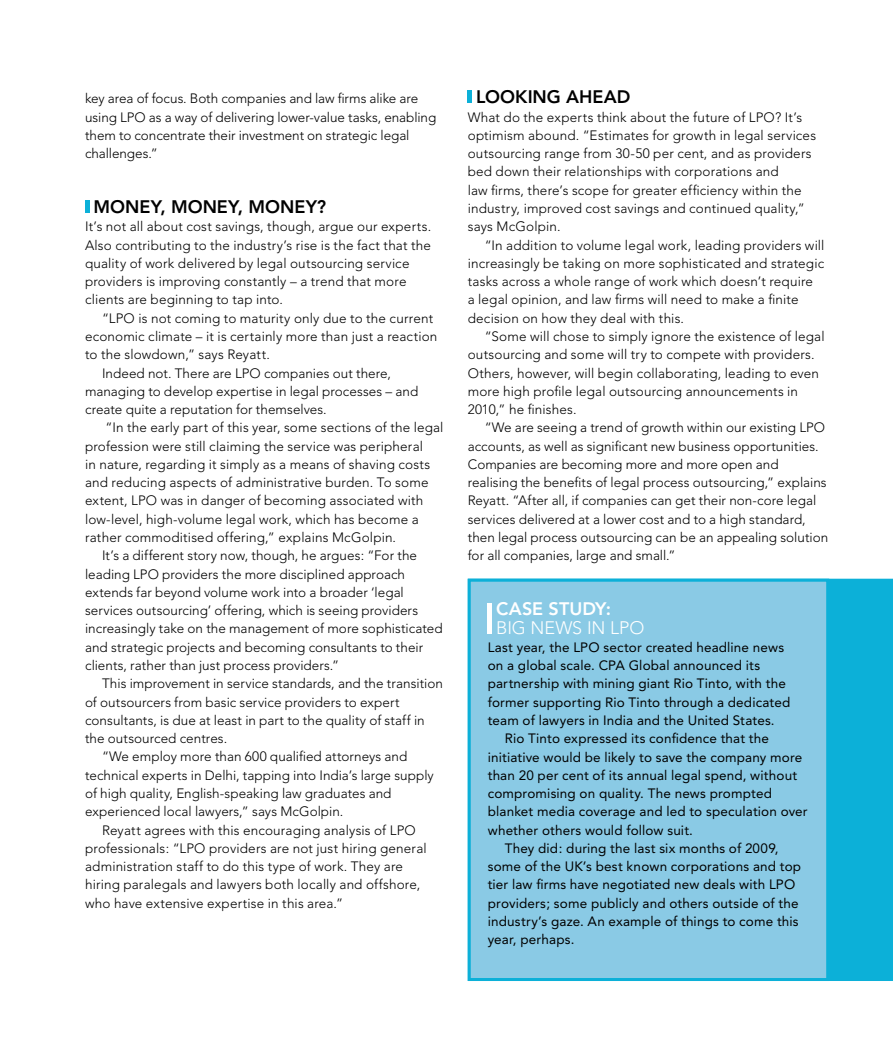
<style>
.page{position:relative;width:893px;height:1063px;background:#fff}
.page>*{position:absolute;margin:0;border:0;box-sizing:border-box;transform-origin:0 0}
.t1{font:800 18px "Avenir";color:#000}
.t2{font:300 18px "Avenir";letter-spacing:-.005em;color:#fff}
.t3{font:800 18px "Avenir";color:#fff}
.t4{font:300 13.5px/18.3px "Avenir";letter-spacing:.005em;color:#000}
.t5{font:13.5px "Avenir";letter-spacing:.01em;color:#000}
</style>
<div class="page">
<hr style="left:85px;top:200px;width:4px;height:13px;background:#0cb0d8">
<hr style="left:468px;top:91px;width:4px;height:12px;background:#0cb0d8">
<div style="left:829px;top:579px;width:64px;height:402px;background:#0cb0d8"></div>
<div style="left:469px;top:580px;width:359px;height:400px;background:#8acae5"></div>
<hr style="left:488px;top:603px;width:4px;height:31px;background:#fff">
<div style="left:468px;top:579px;width:361px;height:402px;border:3px solid #0cb0d8"></div>
<p class="t4" style="left:85px;top:90px;width:353px">key area of focus. both companies and law firms alike are using Lpo as a way of delivering lower-value tasks, enabling them to concentrate their investment on strategic legal challenges.”</p>
<h1 class="t1" style="left:94px;top:196px;width:234px">MONEY, MONEY, MONEY?</h1>
<p class="t4" style="left:85px;top:218px;width:348px">it’s not all about cost savings, though, argue our experts. also contributing to the industry’s rise is the fact that the quality of work delivered by legal outsourcing service providers is improving constantly – a trend that more clients are beginning to tap into.</p>
<p class="t4" style="left:102px;top:309px;width:333px">“Lpo is not coming to maturity only due to the current</p>
<p class="t4" style="left:85px;top:327px;width:354px">economic climate – it is certainly more than just a reaction</p>
<p class="t4" style="left:85px;top:346px;width:186px">to the slowdown,” says reyatt.</p>
<p class="t4" style="left:102px;top:364px;width:290px">indeed not. there are Lpo companies out there,</p>
<p class="t4" style="left:85px;top:382px;width:335px">managing to develop expertise in legal processes – and</p>
<p class="t4" style="left:85px;top:400px;width:243px">create quite a reputation for themselves.</p>
<p class="t4" style="left:106px;top:419px;width:339px">“in the early part of this year, some sections of the legal</p>
<p class="t4" style="left:85px;top:437px;width:339px">profession were still claiming the service was peripheral</p>
<p class="t4" style="left:85px;top:455px;width:347px">in nature, regarding it simply as a means of shaving costs</p>
<p class="t4" style="left:85px;top:473px;width:345px">and reducing aspects of administrative burden. to some</p>
<p class="t4" style="left:85px;top:492px;width:340px">extent, Lpo was in danger of becoming associated with</p>
<p class="t4" style="left:85px;top:510px;width:335px">low-level, high-volume legal work, which has become a</p>
<p class="t4" style="left:85px;top:528px;width:312px">rather commoditised offering,” explains Mcgolpin.</p>
<p class="t4" style="left:102px;top:547px;width:316px">it’s a different story now, though, he argues: “for the</p>
<p class="t4" style="left:85px;top:565px;width:322px">leading Lpo providers the more disciplined approach</p>
<p class="t4" style="left:85px;top:583px;width:320px">extends far beyond volume work into a broader ‘legal</p>
<p class="t4" style="left:85px;top:601px;width:335px">services outsourcing’ offering, which is seeing providers</p>
<p class="t4" style="left:85px;top:620px;width:359px">increasingly take on the management of more sophisticated</p>
<p class="t4" style="left:85px;top:638px;width:340px">and strategic projects and becoming consultants to their</p>
<p class="t4" style="left:85px;top:656px;width:256px">clients, rather than just process providers.”</p>
<p class="t4" style="left:102px;top:675px;width:342px">this improvement in service standards, and the transition</p>
<p class="t4" style="left:85px;top:693px;width:316px">of outsourcers from basic service providers to expert</p>
<p class="t4" style="left:85px;top:711px;width:341px">consultants, is due at least in part to the quality of staff in</p>
<p class="t4" style="left:85px;top:729px;width:144px">the outsourced centres.</p>
<p class="t4" style="left:102px;top:748px;width:307px">“We employ more than 600 qualified attorneys and</p>
<p class="t4" style="left:85px;top:766px;width:350px">technical experts in delhi, tapping into india’s large supply</p>
<p class="t4" style="left:85px;top:784px;width:308px">of high quality, english-speaking law graduates and</p>
<p class="t4" style="left:85px;top:802px;width:260px">experienced local lawyers,” says Mcgolpin.</p>
<p class="t4" style="left:102px;top:821px;width:315px">reyatt agrees with this encouraging analysis of Lpo</p>
<p class="t4" style="left:85px;top:839px;width:343px">professionals: “Lpo providers are not just hiring general</p>
<p class="t4" style="left:85px;top:857px;width:320px">administration staff to do this type of work. they are</p>
<p class="t4" style="left:85px;top:876px;width:337px">hiring paralegals and lawyers both locally and offshore,</p>
<p class="t4" style="left:85px;top:894px;width:259px">who have extensive expertise in this area.”</p>
<h1 class="t1" style="left:476px;top:86px;width:156px">LOOKING AHEAD</h1>
<p class="t4" style="left:468px;top:108px;width:350px">What do the experts think about the future of Lpo? it’s optimism abound. “estimates for growth in legal services outsourcing range from 30-50 per cent, and as providers bed down their relationships with corporations and<br>law firms, there’s scope for greater efficiency within the industry, improved cost savings and continued quality,” says Mcgolpin.</p>
<p class="t4" style="left:468px;top:236px;width:358px;text-indent:17px">“in addition to volume legal work, leading providers will increasingly be taking on more sophisticated and strategic tasks across a whole range of work which doesn’t require<br>a legal opinion, and law firms will need to make a finite decision on how they deal with this.</p>
<p class="t4" style="left:468px;top:327px;width:358px;text-indent:17px">“some will chose to simply ignore the existence of legal outsourcing and some will try to compete with providers. others, however, will begin collaborating, leading to even more high profile legal outsourcing announcements in 2010,” he finishes.</p>
<p class="t4" style="left:468px;top:419px;width:362px;text-indent:17px">“We are seeing a trend of growth within our existing Lpo accounts, as well as significant new business opportunities. companies are becoming more and more open and realising the benefits of legal process outsourcing,” explains reyatt. “after all, if companies can get their non-core legal services delivered at a lower cost and to a high standard, then legal process outsourcing can be an appealing solution for all companies, large and small.”</p>
<h1 class="t3" style="left:496px;top:598px;width:117px">CASE STUDY:</h1>
<h1 class="t2" style="left:496px;top:617px;width:150px">big neWs in Lpo</h1>
<p class="t5" style="left:488px;top:639px;width:298px">Last year, the LPO sector created headline news</p>
<p class="t5" style="left:488px;top:658px;width:274px">on a global scale. CPA Global announced its</p>
<p class="t5" style="left:488px;top:676px;width:300px">partnership with mining giant Rio Tinto, with the</p>
<p class="t5" style="left:488px;top:694px;width:304px">former supporting Rio Tinto through a dedicated</p>
<p class="t5" style="left:488px;top:712px;width:288px">team of lawyers in India and the United States.</p>
<p class="t5" style="left:505px;top:731px;width:266px">Rio Tinto expressed its confidence that the</p>
<p class="t5" style="left:488px;top:749px;width:316px">initiative would be likely to save the company more</p>
<p class="t5" style="left:488px;top:767px;width:311px">than 20 per cent of its annual legal spend, without</p>
<p class="t5" style="left:488px;top:786px;width:286px">compromising on quality. The news prompted</p>
<p class="t5" style="left:488px;top:804px;width:321px">blanket media coverage and led to speculation over</p>
<p class="t5" style="left:488px;top:822px;width:207px">whether others would follow suit.</p>
<p class="t5" style="left:505px;top:840px;width:275px">They did: during the last six months of 2009,</p>
<p class="t5" style="left:488px;top:859px;width:315px">some of the UK’s best known corporations and top</p>
<p class="t5" style="left:488px;top:877px;width:309px">tier law firms have negotiated new deals with LPO</p>
<p class="t5" style="left:488px;top:895px;width:312px">providers; some publicly and others outside of the</p>
<p class="t5" style="left:488px;top:913px;width:312px">industry’s gaze. An example of things to come this</p>
<p class="t5" style="left:488px;top:932px;width:88px">year, perhaps.</p>
</div>
